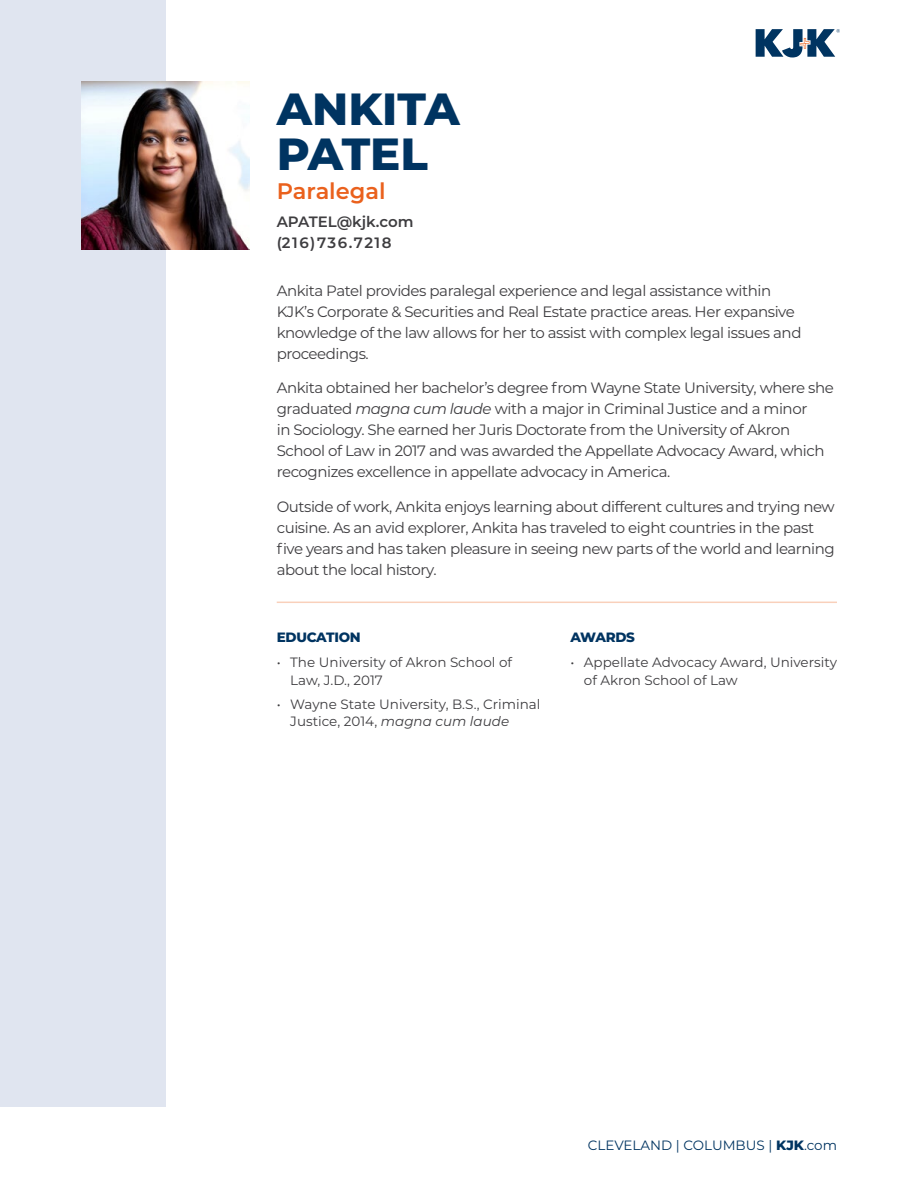
<style>
.page{position:relative;width:918px;height:1188px;background:#fff}
.page>*{position:absolute;margin:0;border:0;box-sizing:border-box;transform-origin:0 0}
.t1{font:800 45px/45px "Montserrat";color:#003461}
.t2{font:600 22.5px "Montserrat";color:#ea611d}
.t3{font:15px/21px "Montserrat";letter-spacing:-.03em;color:#3e3d40}
.t4{font:600 15px/21px "Montserrat";color:#3e3d40}
.t5{font:13.5px/18px "Montserrat";color:#3e3d40}
.t6{font:13.5px "Montserrat";color:#003461}
.t7{font:800 13.5px "Montserrat";letter-spacing:-.02em;color:#003461}
.s1{font-style:italic}
.s2{font-weight:800}
</style>
<div class="page">
<div style="left:0;top:0;width:165px;height:1107px;background:#e0e5f0"></div>
<svg style="left:756px;top:29px;width:84px;height:29px"></svg>
<img style="left:81px;top:81px;width:169px;height:169px">
<hr style="left:277px;top:602px;width:560px;height:1px;background:#f9d0bb">
<h1 class="t1" style="left:277px;top:84px;width:185px">ANKITA<br>PATEL</h1>
<h2 class="t2" style="left:277px;top:175px;width:110px">Paralegal</h2>
<p class="t4" style="left:277px;top:210px;width:138px">APATEL@kjk.com (216)736.7218</p>
<p class="t3" style="left:277px;top:279px;width:526px">Ankita Patel provides paralegal experience and legal assistance within KJK’s Corporate &amp; Securities and Real Estate practice areas. Her expansive knowledge of the law allows for her to assist with complex legal issues and proceedings.</p>
<p class="t3" style="left:277px;top:377px;width:559px">Ankita obtained her bachelor’s degree from Wayne State University, where she graduated <span class="s1">magna cum laude</span> with a major in Criminal Justice and a minor<br>in Sociology. She earned her Juris Doctorate from the University of Akron School of Law in 2017 and was awarded the Appellate Advocacy Award, which recognizes excellence in appellate advocacy in America.</p>
<p class="t3" style="left:277px;top:495px;width:560px">Outside of work, Ankita enjoys learning about different cultures and trying new cuisine. As an avid explorer, Ankita has traveled to eight countries in the past five years and has taken pleasure in seeing new parts of the world and learning about the local history.</p>
<p class="t7" style="left:277px;top:628px;width:86px">EDUCATION</p>
<p class="t5" style="left:290px;top:653px;width:223px;text-indent:-14px">• The University of Akron School of<br>Law, J.D., 2017</p>
<p class="t5" style="left:290px;top:694px;width:252px;text-indent:-14px">• Wayne State University, B.S., Criminal<br>Justice, 2014, <span class="s1">magna cum laude</span></p>
<p class="t7" style="left:570px;top:628px;width:66px">AWARDS</p>
<p class="t5" style="left:584px;top:653px;width:255px;text-indent:-14px">• Appellate Advocacy Award, University of Akron School of Law</p>
<p class="t6" style="left:588px;top:1135px;width:251px">CLEVELAND | COLUMBUS | <span class="s2">KJK</span>.com</p>
</div>
